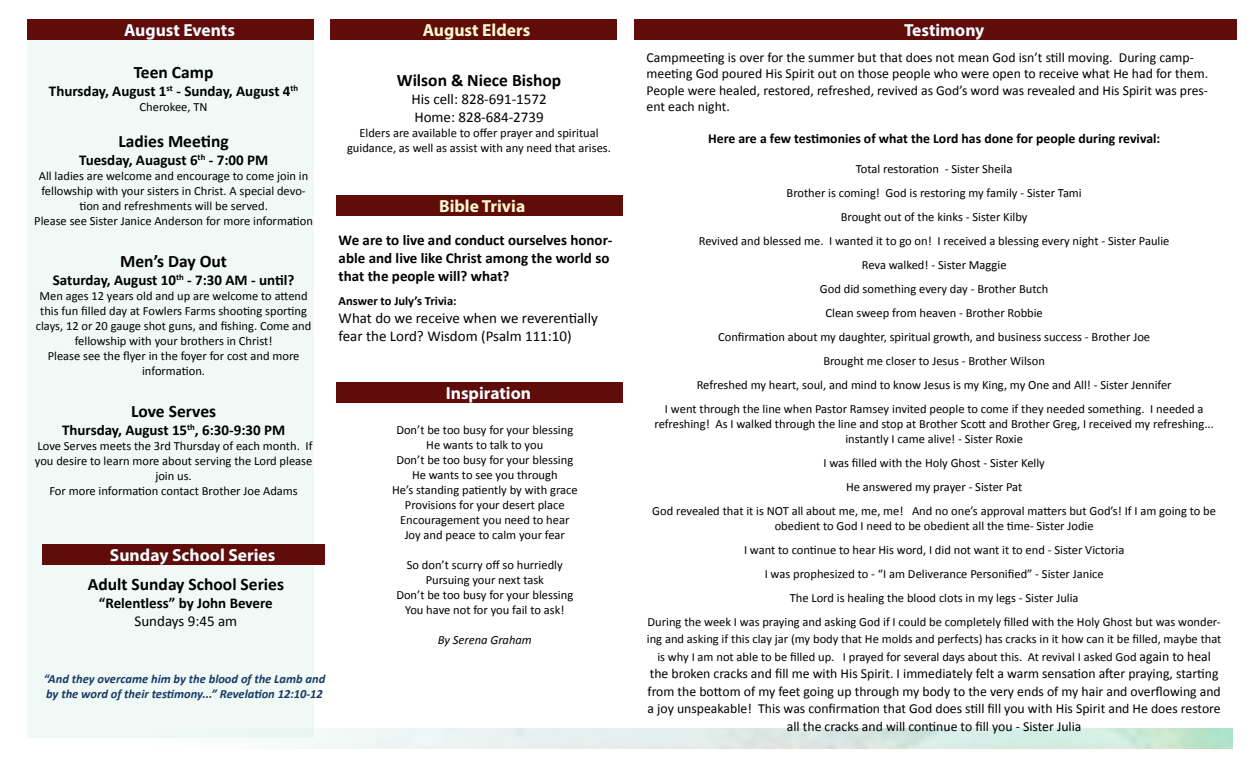
<style>
.page{position:relative;width:1260px;height:765px;background:#fff}
.page>*{position:absolute;margin:0;border:0;box-sizing:border-box;transform-origin:0 0}
.t1{font:700 17.5px "Calibri";color:#000}
.t2{font:700 17.5px "Myriad Pro";color:#f6fcff}
.t3{font:700 17.5px "Myriad Pro";color:#fdf9ce}
.t4{font:700 15px/18px "Calibri";color:#000}
.t5{font:15px/18px "Calibri";color:#000}
.t6{font:13.75px/16.5px "Calibri";color:#000}
.t7{font:700 13.75px "Calibri";color:#000}
.t8{font:12.5px/15px "Calibri";color:#000;text-align:center}
.t9{font:italic 700 12.5px/15px "Calibri";color:#173a65}
.t10{font:700 12.5px "Calibri";color:#000}
.t11{font:italic 12.5px "Calibri";color:#000}
.s1{font-size:13.75px}
</style>
<div class="page">
<div style="left:27px;top:27px;width:286px;height:711px;background:#f1f9f6"></div>
<div style="left:27px;top:19px;width:287px;height:21px;background:#5f0c0b"></div>
<div style="left:634px;top:19px;width:603px;height:21px;background:#5f0c0b"></div>
<div style="left:43px;top:545px;width:282px;height:20px;background:#5f0c0b"></div>
<div style="left:336px;top:382px;width:286px;height:21px;background:#5f0c0b"></div>
<div style="left:331px;top:19px;width:286px;height:21px;background:#5f0c0b"></div>
<div style="left:336px;top:195px;width:286px;height:21px;background:#5f0c0b"></div>
<h1 class="t3" style="left:423px;top:19px;width:109px">August Elders</h1>
<h1 class="t2" style="left:124px;top:19px;width:112px">August Events</h1>
<h1 class="t2" style="left:904px;top:19px;width:82px">Testimony</h1>
<h1 class="t1" style="left:134px;top:61px;width:81px">Teen Camp</h1>
<p class="t4" style="left:49px;top:82px;width:251px">Thursday, August 1<sup>st</sup> - Sunday, August 4<sup>th</sup></p>
<p class="t8" style="left:140px;top:99px;width:70px">Cherokee, TN</p>
<h1 class="t1" style="left:119px;top:130px;width:112px">Ladies Meeting</h1>
<p class="t4" style="left:79px;top:151px;width:191px">Tuesday, Auagust 6<sup>th</sup> - 7:00 PM</p>
<p class="t8" style="left:34px;top:168px;width:280px">All ladies are welcome and encourage to come join in fellowship with your sisters in Christ. A special devo&shy;tion and refreshments will be served.<br>Please see Sister Janice Anderson for more information</p>
<h1 class="t1" style="left:120px;top:250px;width:108px">Men’s Day Out</h1>
<p class="t4" style="left:53px;top:271px;width:243px">Saturday, August 10<sup>th</sup> - 7:30 AM - until?</p>
<p class="t8" style="left:36px;top:288px;width:277px">Men ages 12 years old and up are welcome to attend this fun filled day at Fowlers Farms shooting sporting clays, 12 or 20 gauge shot guns, and fishing. Come and fellowship with your brothers in Christ!<br>Please see the flyer in the foyer for cost and more information.</p>
<h1 class="t1" style="left:131px;top:400px;width:86px">Love Serves</h1>
<p class="t4" style="left:62px;top:421px;width:225px">Thursday, August 15<sup>th</sup>, 6:30-9:30 PM</p>
<p class="t8" style="left:35px;top:438px;width:279px">Love Serves meets the 3rd Thursday of each month. If you desire to learn more about serving the Lord please join us.<br>For more information contact Brother Joe Adams</p>
<p class="t6" style="left:647px;top:49px;width:563px">Campmeeting is over for the summer but that does not mean God isn’t still moving. During camp&shy;meeting God poured His Spirit out on those people who were open to receive what He had for them.<br>People were healed, restored, refreshed, revived as God’s word was revealed and His Spirit was pres&shy;ent each night.</p>
<p class="t7" style="left:708px;top:130px;width:454px">Here are a few testimonies of what the Lord has done for people during revival:</p>
<p class="t8" style="left:665px;top:157px;width:540px;line-height:24px">Total restoration - Sister Sheila<br>Brother is coming! God is restoring my family - Sister Tami<br>Brought out of the kinks - Sister Kilby<br>Revived and blessed me. I wanted it to go on! I received a blessing every night - Sister Paulie<br>Reva walked! - Sister Maggie<br>God did something every day - Brother Butch<br>Clean sweep from heaven - Brother Robbie<br>Confirmation about my daughter, spiritual growth, and business success - Brother Joe<br>Brought me closer to Jesus - Brother Wilson<br>Refreshed my heart, soul, and mind to know Jesus is my King, my One and All! - Sister Jennifer<br>I went through the line when Pastor Ramsey invited people to come if they needed something. I needed a</p>
<p class="t8" style="left:654px;top:416px;width:561px">refreshing! As I walked through the line and stop at Brother Scott and Brother Greg, I received my refreshing... instantly I came alive! - Sister Roxie</p>
<p class="t8" style="left:652px;top:451px;width:565px;line-height:24px">I was filled with the Holy Ghost - Sister Kelly<br>He answered my prayer - Sister Pat<br>God revealed that it is NOT all about me, me, me! And no one’s approval matters but God’s! If I am going to be</p>
<p class="t8" style="left:648px;top:514px;width:575px;line-height:24px">obedient to God I need to be obedient all the time- Sister Jodie<br>I want to continue to hear His word, I did not want it to end - Sister Victoria<br>I was prophesized to - “I am Deliverance Personified” - Sister Janice<br>The Lord is healing the blood clots in my legs - Sister Julia<br>During the week I was praying and asking God if I could be completely filled with the Holy Ghost but was wonder-</p>
<p class="t8" style="left:647px;top:631px;width:576px;line-height:17.5px">ing and asking if this clay jar (my body that He molds and perfects) has cracks in it how can it be filled, maybe that is why I am not able to be filled up. I prayed for several days about this. At revival I asked God <span class="s1">again to heal</span></p>
<p class="t6" style="left:648px;top:665px;width:575px;line-height:17.5px;text-align:center">the broken cracks and fill me with His Spirit. I immediately felt a warm sensation after praying, starting from the bottom of my feet going up through my body to the very ends of my hair and overflowing and a joy unspeakable! This was confirmation that God does still fill you with His Spirit and He does restore all the cracks and will continue to fill you - Sister Julia</p>
<h1 class="t1" style="left:397px;top:69px;width:166px">Wilson &amp; Niece Bishop</h1>
<p class="t5" style="left:411px;top:90px;width:137px">His cell: 828-691-1572<br>Home: 828-684-2739</p>
<p class="t8" style="left:347px;top:125px;width:265px">Elders are available to offer prayer and spiritual guidance, as well as assist with any need that arises.</p>
<h1 class="t3" style="left:439px;top:195px;width:88px">Bible Trivia</h1>
<p class="t4" style="left:339px;top:231px;width:275px">We are to live and conduct ourselves honor&shy;able and live like Christ among the world so that the people will? what?</p>
<p class="t10" style="left:339px;top:293px;width:119px">Answer to July’s Trivia:</p>
<p class="t5" style="left:339px;top:309px;width:261px">What do we receive when we reverentially fear the Lord? Wisdom (Psalm 111:10)</p>
<h1 class="t2" style="left:446px;top:382px;width:87px">Inspiration</h1>
<p class="t8" style="left:392px;top:423px;width:187px">Don’t be too busy for your blessing<br>He wants to talk to you<br>Don’t be too busy for your blessing<br>He wants to see you through<br>He’s standing patiently by with grace<br>Provisions for your desert place<br>Encouragement you need to hear<br>Joy and peace to calm your fear</p>
<p class="t8" style="left:396px;top:558px;width:178px">So don’t scurry off so hurriedly<br>Pursuing your next task<br>Don’t be too busy for your blessing<br>You have not for you fail to ask!</p>
<p class="t11" style="left:438px;top:631px;width:95px">By Serena Graham</p>
<h1 class="t2" style="left:110px;top:544px;width:167px">Sunday School Series</h1>
<h1 class="t1" style="left:88px;top:573px;width:198px">Adult Sunday School Series</h1>
<p class="t4" style="left:99px;top:594px;width:175px">“Relentless” by John Bevere</p>
<p class="t5" style="left:135px;top:612px;width:104px">Sundays 9:45 am</p>
<p class="t9" style="left:44px;top:672px;width:283px">“And they overcame him by the blood of the Lamb and by the word of their testimony...” Revelation 12:10-12</p>
</div>
